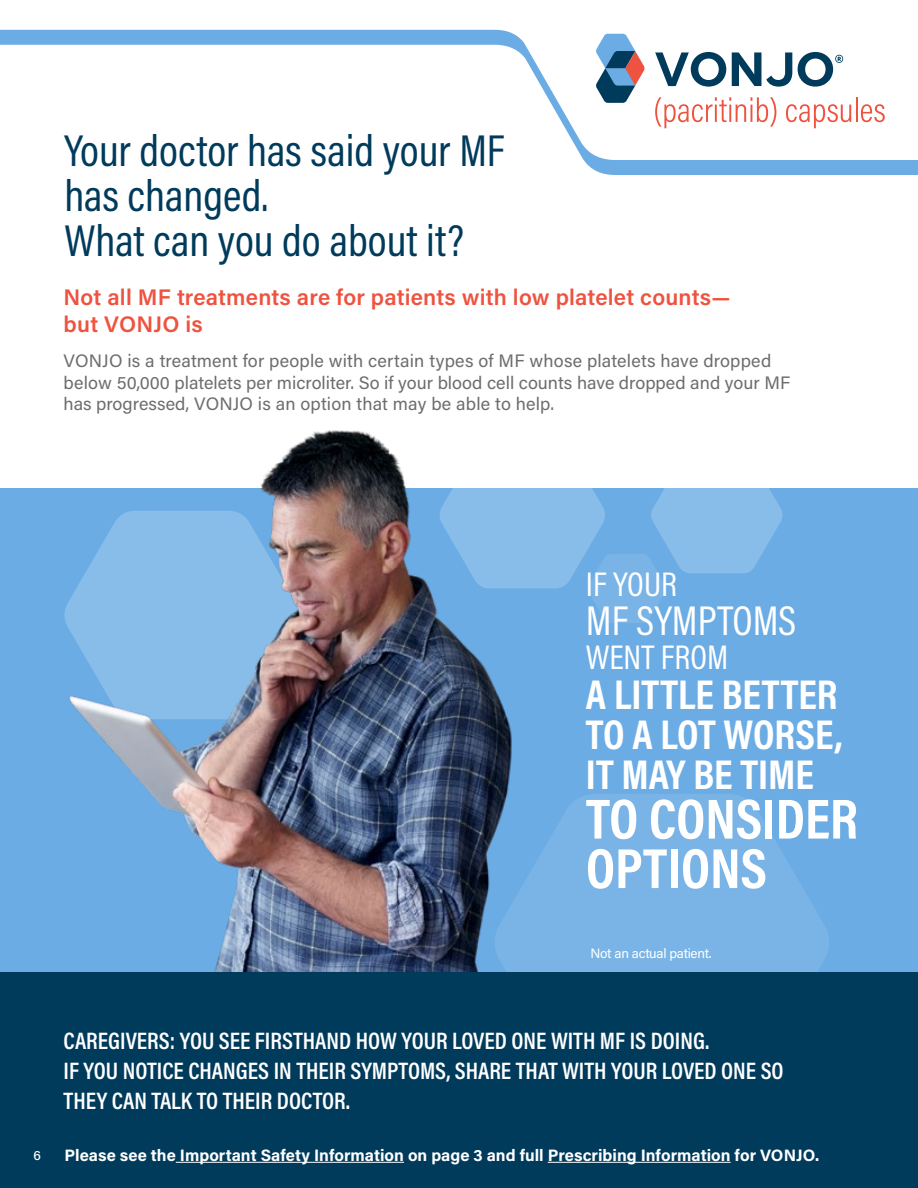
<style>
.page{position:relative;width:918px;height:1188px;background:#fff}
.page>*{position:absolute;margin:0;border:0;box-sizing:border-box;transform-origin:0 0}
.Syneos_Default_Style{font:700 57px "Acumin Pro Cond";color:#fff}
.Syneos_Default_Style-2{font:45px/45px "Acumin Pro Cond";color:#003b5c}
.Syneos_Default_Style-3{font:700 42px "Acumin Pro Cond";color:#fff}
.Syneos_Default_Style-4{font:42px "Acumin Pro Cond";color:#fff}
.Syneos_Default_Style-5{font:34.5px "Acumin Pro Cond";color:#fff}
.Syneos_Default_Style-6{font:600 24px/30px "Acumin Pro Cond";color:#fff}
.Syneos_Default_Style-7{font:600 22.5px/27px "Acumin Pro";letter-spacing:.01em;color:#ee5340}
.Syneos_Default_Style-8{font:18px/21.6px "Acumin Pro";letter-spacing:.005em;color:#6d6d6d}
.t1{font:700 16.5px "Acumin Pro";color:#fff}
.t2{font:13.5px "Acumin Pro";letter-spacing:-.02em;color:#fff}
.Syneos_Default_Style-9{font:500 13.5px "Acumin Pro";color:#fff}
</style>
<div class="page">
<div style="left:0;top:488px;width:918px;height:484px;background:#6cace4"></div>
<svg style="left:548px;top:488px;width:235px;height:135px"></svg>
<svg style="left:548px;top:794px;width:281px;height:178px;fill:#7ab4e6"></svg>
<img style="left:64px;top:430px;width:484px;height:542px">
<div style="left:0;top:972px;width:918px;height:216px;background:#003b5c"></div>
<svg style="left:0;top:29px;width:918px;height:146px"></svg>
<hr style="left:176px;top:1162px;width:228px;height:1px;background:#fff">
<hr style="left:548px;top:1162px;width:183px;height:1px;background:#fff">
<p class="Syneos_Default_Style-2" style="left:64px;top:127px;width:442px">Your doctor has said your MF has changed.<br>What can you do about it?</p>
<p class="Syneos_Default_Style-7" style="left:64px;top:283px;width:668px">Not all MF treatments are for patients with low platelet counts— but VONJO is</p>
<p class="Syneos_Default_Style-8" style="left:64px;top:349px;width:728px">VONJO is a treatment for people with certain types of MF whose platelets have dropped below 50,000 platelets per microliter. So if your blood cell counts have dropped and your MF has progressed, VONJO is an option that may be able to help.</p>
<p class="Syneos_Default_Style-5" style="left:586px;top:561px;width:93px">IF YOUR</p>
<p class="Syneos_Default_Style-4" style="left:586px;top:593px;width:212px">MF SYMPTOMS</p>
<p class="Syneos_Default_Style-5" style="left:586px;top:635px;width:144px">WENT FROM</p>
<p class="Syneos_Default_Style-3" style="left:586px;top:667px;width:253px">A LITTLE BETTER</p>
<p class="Syneos_Default_Style-3" style="left:586px;top:707px;width:258px">TO A LOT WORSE,</p>
<p class="Syneos_Default_Style-3" style="left:586px;top:747px;width:230px">IT MAY BE TIME</p>
<p class="Syneos_Default_Style" style="left:586px;top:781px;width:274px">TO CONSIDER</p>
<p class="Syneos_Default_Style" style="left:586px;top:831px;width:183px">OPTIONS</p>
<p class="t2" style="left:590px;top:944px;width:123px">Not an actual patient.</p>
<p class="Syneos_Default_Style-6" style="left:64px;top:1025px;width:722px">CAREGIVERS: YOU SEE FIRSTHAND HOW YOUR LOVED ONE WITH MF IS DOING.<br>IF YOU NOTICE CHANGES IN THEIR SYMPTOMS, SHARE THAT WITH YOUR LOVED ONE SO<br>THEY CAN TALK TO THEIR DOCTOR.</p>
<p class="Syneos_Default_Style-9" style="left:34px;top:1146px;width:9px">6</p>
<p class="t1" style="left:64px;top:1143px;width:756px">Please see the Important Safety Information on page 3 and full Prescribing Information for VONJO.</p>
</div>
